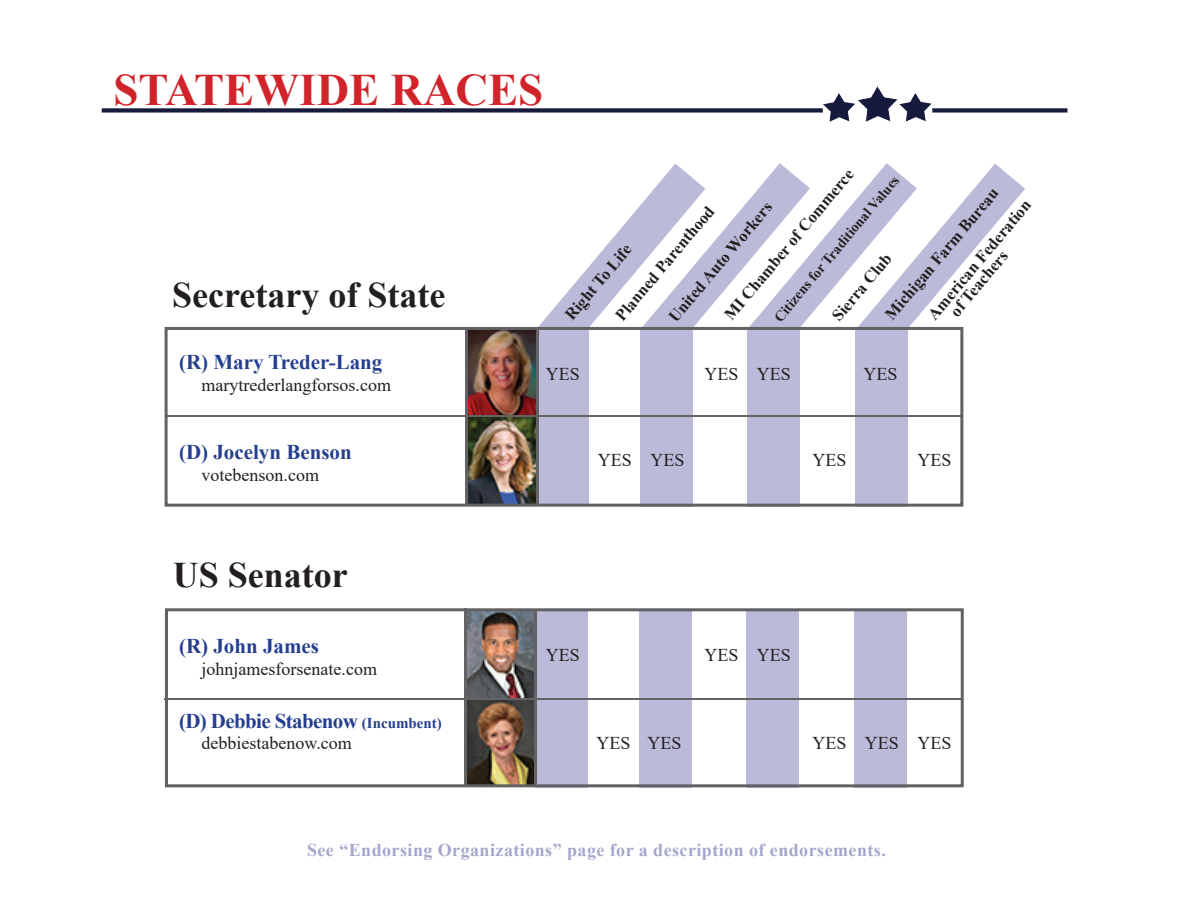
<style>
.page{position:relative;width:1188px;height:918px;background:#fff}
.page>*{position:absolute;margin:0;border:0;box-sizing:border-box;transform-origin:0 0}
.t1{font:700 45px "Times New Roman";color:#d1232a}
.t2{font:700 36px "Times New Roman";color:#231f20}
.t3{font:700 21px "Times New Roman";color:#253f8e}
.t4{font:700 21px "Times New Roman";letter-spacing:-.03em;color:#253f8e}
.t5{font:18px "Times New Roman";color:#231f20}
.t6{font:700 18px "Times New Roman";letter-spacing:.025em;color:#a5a6cc}
.t7{font:700 16.5px/15px "Times New Roman";color:#231f20}
.t8{font:700 14.25px "Times New Roman";color:#231f20}
.s1{font-size:15px}
</style>
<div class="page">
<img style="left:466px;top:700px;width:69px;height:83px">
<img style="left:466px;top:612px;width:69px;height:86px">
<img style="left:468px;top:331px;width:68px;height:172px">
<div style="left:746px;top:611px;width:52px;height:176px;background:#bbbbd9"></div>
<div style="left:640px;top:611px;width:52px;height:176px;background:#bbbbd9"></div>
<div style="left:536px;top:611px;width:52px;height:176px;background:#bbbbd9"></div>
<div style="left:855px;top:611px;width:52px;height:176px;background:#bbbbd9"></div>
<img style="left:101px;top:86px;width:967px;height:36px">
<div style="left:748px;top:330px;width:52px;height:176px;background:#bbbbd9"></div>
<div style="left:641px;top:330px;width:52px;height:176px;background:#bbbbd9"></div>
<div style="left:537px;top:330px;width:52px;height:174px;background:#bbbbd9"></div>
<div style="left:856px;top:330px;width:52px;height:177px;background:#bbbbd9"></div>
<svg style="left:538px;top:163px;width:487px;height:192px"></svg>
<hr style="left:165px;top:415px;width:796px;height:2px;background:#636366">
<hr style="left:165px;top:698px;width:798px;height:2px;background:#636366">
<div style="left:165px;top:608px;width:799px;height:179px;border:3px solid #616164"></div>
<div style="left:165px;top:327px;width:798px;height:180px;border:3px solid #616164"></div>
<hr style="left:536px;top:328px;width:3px;height:177px;background:#636366">
<hr style="left:465px;top:329px;width:3px;height:177px;background:#636366">
<hr style="left:535px;top:609px;width:2px;height:177px;background:#636366">
<hr style="left:464px;top:609px;width:2px;height:176px;background:#636366">
<h1 class="t1" style="left:113px;top:58px;width:431px">STATEWIDE RACES</h1>
<h2 class="t2" style="left:172px;top:269px;width:275px">Secretary of State</h2>
<p class="t7" style="left:721px;top:313px;width:193px;rotate:-50deg">MI Chamber of Commerce</p>
<p class="t8" style="left:769px;top:313px;width:187px;rotate:-50deg">Citizens for Traditional Values</p>
<p class="t7" style="left:882px;top:312px;width:168px;rotate:-50deg">Michigan Farm Bureau</p>
<p class="t7" style="left:936px;top:299px;width:136px;text-indent:-16px;rotate:-50deg">American Federation of Teachers</p>
<p class="t7" style="left:666px;top:315px;width:152px;rotate:-50deg">United Auto Workers</p>
<p class="t7" style="left:613px;top:313px;width:146px;rotate:-50deg">Planned Parenthood</p>
<p class="t7" style="left:562px;top:313px;width:95px;rotate:-50deg">Right To Life</p>
<p class="t7" style="left:829px;top:313px;width:84px;rotate:-50deg">Sierra Club</p>
<p class="t3" style="left:179px;top:347px;width:205px">(R) Mary Treder-Lang</p>
<p class="t5" style="left:202px;top:372px;width:191px">marytrederlangforsos.com</p>
<p class="t3" style="left:179px;top:437px;width:174px">(D) Jocelyn Benson</p>
<p class="t5" style="left:202px;top:462px;width:119px">votebenson.com</p>
<h2 class="t2" style="left:173px;top:549px;width:176px">US Senator</h2>
<p class="t3" style="left:179px;top:631px;width:141px">(R) John James</p>
<p class="t5" style="left:202px;top:656px;width:177px">johnjamesforsenate.com</p>
<p class="t4" style="left:179px;top:706px;width:264px">(D) Debbie Stabenow <span class="s1">(Incumbent)</span></p>
<p class="t5" style="left:202px;top:731px;width:152px">debbiestabenow.com</p>
<p class="t5" style="left:546px;top:362px;width:36px">YES</p>
<p class="t5" style="left:704px;top:362px;width:88px">YES YES</p>
<p class="t5" style="left:863px;top:362px;width:36px">YES</p>
<p class="t5" style="left:598px;top:447px;width:88px">YES YES</p>
<p class="t5" style="left:812px;top:447px;width:36px">YES</p>
<p class="t5" style="left:917px;top:447px;width:36px">YES</p>
<p class="t5" style="left:546px;top:643px;width:36px">YES</p>
<p class="t5" style="left:704px;top:643px;width:88px">YES YES</p>
<p class="t5" style="left:596px;top:730px;width:86px">YES YES</p>
<p class="t5" style="left:812px;top:730px;width:141px">YES YES YES</p>
<p class="t6" style="left:307px;top:837px;width:580px">See “Endorsing Organizations” page for a description of endorsements.</p>
</div>
